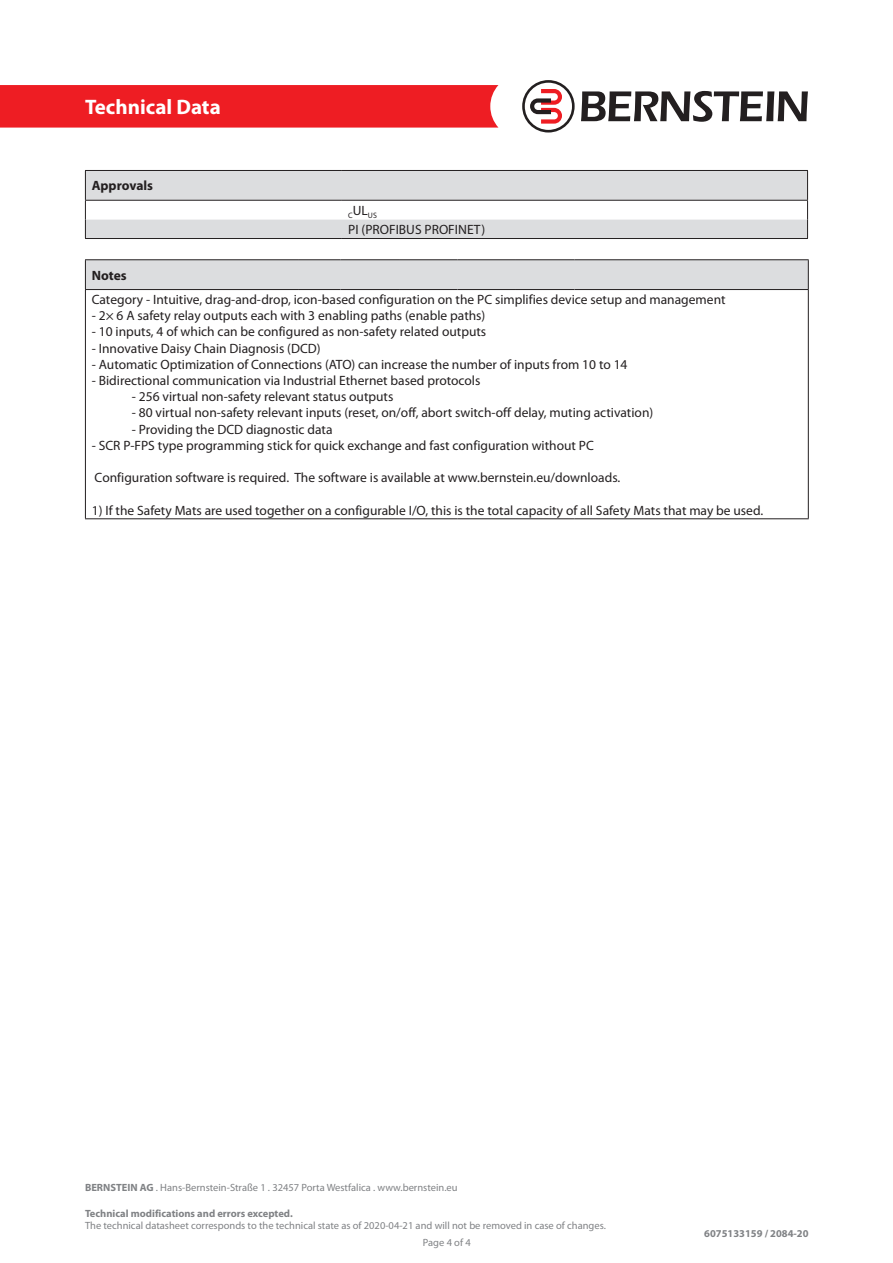
<style>
.page{position:relative;width:893px;height:1263px;background:#fff}
.page>*{position:absolute;margin:0;border:0;box-sizing:border-box;transform-origin:0 0}
.t1{font:700 21px "Myriad Pro";color:#fff}
.t2{font:13.5px "Myriad Pro";color:#231f20}
.t3{font:700 13.5px "Myriad Pro";color:#231f20}
.t4{font:10.5px/16.8px "Myriad Pro";color:#808285}
.t5{font:700 10.5px "Myriad Pro";color:#808285}
.t6{font:7.8px "Myriad Pro";color:#231f20}
.s1{font-weight:700}
</style>
<div class="page">
<div style="left:0;top:85px;width:498px;height:43px;background:#ee1d23"></div>
<svg style="left:581px;top:91px;width:227px;height:31px"></svg>
<svg style="left:522px;top:80px;width:53px;height:53px"></svg>
<svg style="left:85px;top:260px;width:724px;height:30px;background:#d3d4d6"></svg>
<hr style="left:85px;top:290px;width:1px;height:228px;background:#231f20">
<hr style="left:808px;top:290px;width:1px;height:228px;background:#231f20">
<hr style="left:85px;top:259px;width:213px;height:1px;background:#231f20">
<hr style="left:298px;top:259px;width:43px;height:1px;background:#231f20">
<hr style="left:341px;top:259px;width:58px;height:1px;background:#231f20">
<hr style="left:399px;top:259px;width:58px;height:1px;background:#231f20">
<hr style="left:457px;top:259px;width:59px;height:1px;background:#231f20">
<hr style="left:516px;top:259px;width:58px;height:1px;background:#231f20">
<hr style="left:574px;top:259px;width:235px;height:1px;background:#231f20">
<hr style="left:85px;top:518px;width:213px;height:1px;background:#231f20">
<hr style="left:298px;top:518px;width:43px;height:1px;background:#231f20">
<hr style="left:341px;top:518px;width:58px;height:1px;background:#231f20">
<hr style="left:399px;top:518px;width:58px;height:1px;background:#231f20">
<hr style="left:457px;top:518px;width:59px;height:1px;background:#231f20">
<hr style="left:516px;top:518px;width:58px;height:1px;background:#231f20">
<hr style="left:574px;top:518px;width:235px;height:1px;background:#231f20">
<hr style="left:85px;top:170px;width:257px;height:1px;background:#231f20">
<hr style="left:342px;top:170px;width:466px;height:1px;background:#231f20">
<svg style="left:85px;top:171px;width:723px;height:67px"></svg>
<hr style="left:85px;top:200px;width:257px;height:1px;background:#231f20">
<hr style="left:342px;top:200px;width:466px;height:1px;background:#231f20">
<hr style="left:85px;top:238px;width:257px;height:1px;background:#231f20">
<hr style="left:342px;top:238px;width:466px;height:1px;background:#231f20">
<h1 class="t1" style="left:85px;top:93px;width:137px">Technical Data</h1>
<p class="t3" style="left:92px;top:177px;width:63px">Approvals</p>
<p class="t6" style="left:348px;top:211px;width:30px">C<sup>UL</sup>US</p>
<p class="t2" style="left:348px;top:221px;width:138px">PI (PROFIBUS PROFINET)</p>
<p class="t3" style="left:92px;top:266px;width:36px">Notes</p>
<p class="t2" style="left:92px;top:291px;width:635px">Category - Intuitive, drag-and-drop, icon-based configuration on the PC simplifies device setup and management</p>
<p class="t2" style="left:92px;top:307px;width:395px">- 2× 6 A safety relay outputs each with 3 enabling paths (enable paths)</p>
<p class="t2" style="left:92px;top:323px;width:396px">- 10 inputs, 4 of which can be configured as non-safety related outputs</p>
<p class="t2" style="left:92px;top:340px;width:230px">- Innovative Daisy Chain Diagnosis (DCD)</p>
<p class="t2" style="left:92px;top:356px;width:537px">- Automatic Optimization of Connections (ATO) can increase the number of inputs from 10 to 14</p>
<p class="t2" style="left:92px;top:372px;width:390px">- Bidirectional communication via Industrial Ethernet based protocols</p>
<p class="t2" style="left:132px;top:388px;width:263px">- 256 virtual non-safety relevant status outputs</p>
<p class="t2" style="left:132px;top:404px;width:523px">- 80 virtual non-safety relevant inputs (reset, on/off, abort switch-off delay, muting activation)</p>
<p class="t2" style="left:132px;top:421px;width:202px">- Providing the DCD diagnostic data</p>
<p class="t2" style="left:92px;top:437px;width:504px">- SCR P-FPS type programming stick for quick exchange and fast configuration without PC</p>
<p class="t2" style="left:95px;top:469px;width:527px">Configuration software is required. The software is available at www.bernstein.eu/downloads.</p>
<p class="t2" style="left:92px;top:502px;width:673px">1) If the Safety Mats are used together on a configurable I/O, this is the total capacity of all Safety Mats that may be used.</p>
<p class="t4" style="left:85px;top:1179px;width:374px"><span class="s1">BERNSTEIN AG</span> . Hans-Bernstein-Straße 1 . 32457 Porta Westfalica . www.bernstein.eu</p>
<p class="t5" style="left:85px;top:1206px;width:209px">Technical modifications and errors excepted.</p>
<p class="t4" style="left:423px;top:1217px;width:184px;text-indent:-338px">The technical datasheet corresponds to the technical state as of 2020-04-21 and will not be removed in case of changes.<br>Page 4 of 4</p>
<p class="t5" style="left:704px;top:1227px;width:106px">6075133159 / 2084-20</p>
</div>
